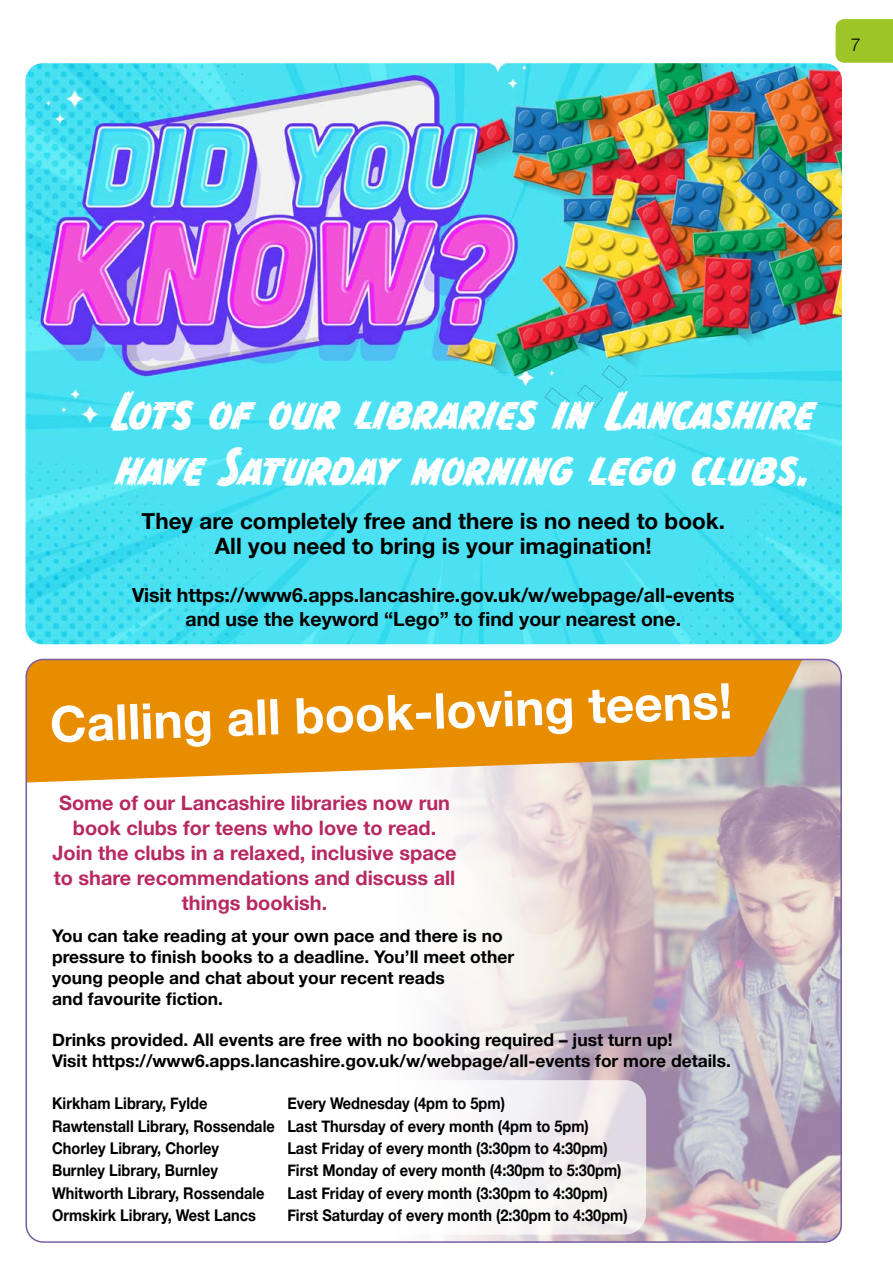
<style>
.page{position:relative;width:893px;height:1263px;background:#fff}
.page>*{position:absolute;margin:0;border:0;box-sizing:border-box;transform-origin:0 0}
.t1{font:700 49.5px "Helvetica Neue";color:#fff}
.t2{font:46.5px/55.8px "CC Monster Mash Worn";color:#fff}
.t3{font:700 22.5px/25.5px "Helvetica Neue";color:#000;text-align:center}
.t4{font:700 19.95px/24.9px "Helvetica Neue";color:#b82861;text-align:center}
.t5{font:700 19.5px/24px "Helvetica Neue";color:#000;text-align:center}
.t6{font:300 18px "Helvetica Neue";color:#000}
.t7{font:700 17.4px/20.9px "Helvetica Neue";color:#000}
.t8{font:700 16.2px/22.4px "Helvetica Neue";color:#000;scale:.9 1}
</style>
<div class="page">
<img style="left:433px;top:659px;width:408px;height:581px">
<div style="left:836px;top:19px;width:57px;height:44px;background:#9ec528"></div>
<img style="left:26px;top:63px;width:816px;height:581px">
<svg style="left:26px;top:659px;width:782px;height:124px;background:#e39621"></svg>
<svg style="left:39px;top:1080px;width:607px;height:154px"></svg>
<p class="t6" style="left:851px;top:30px;width:12px">7</p>
<h2 class="t2" style="left:113px;top:383px;width:703px">Lots of our libraries in Lancashire have Saturday morning lego clubs.</h2>
<h3 class="t3" style="left:142px;top:509px;width:585px">They are completely free and there is no need to book.<br>All you need to bring is your imagination!</h3>
<p class="t5" style="left:132px;top:584px;width:604px">Visit https://www6.apps.lancashire.gov.uk/w/webpage/all-events and use the keyword “Lego” to find your nearest one.</p>
<h1 class="t1" style="left:49px;top:686px;width:684px;rotate:-2deg">Calling all book-loving teens!</h1>
<p class="t4" style="left:53px;top:791px;width:406px">Some of our Lancashire libraries now run book clubs for teens who love to read.<br>Join the clubs in a relaxed, inclusive space to share recommendations and discuss all things bookish.</p>
<p class="t7" style="left:52px;top:926px;width:464px">You can take reading at your own pace and there is no pressure to finish books to a deadline. You’ll meet other young people and chat about your recent reads<br>and favourite fiction.</p>
<p class="t7" style="left:52px;top:1030px;width:680px">Drinks provided. All events are free with no booking required – just turn up!<br>Visit https://www6.apps.lancashire.gov.uk/w/webpage/all-events for more details.</p>
<p class="t8" style="left:52px;top:1093px;width:174px">Kirkham Library, Fylde</p>
<p class="t8" style="left:52px;top:1093px;width:598px;text-indent:235px">Every Wednesday (4pm to 5pm)<br>Rawtenstall Library, Rossendale Last Thursday of every month (4pm to 5pm)<br>Chorley Library, Chorley</p>
<p class="t8" style="left:287px;top:1137px;width:358px">Last Friday of every month (3:30pm to 4:30pm)</p>
<p class="t8" style="left:52px;top:1160px;width:186px">Burnley Library, Burnley</p>
<p class="t8" style="left:287px;top:1160px;width:373px">First Monday of every month (4:30pm to 5:30pm)</p>
<p class="t8" style="left:52px;top:1182px;width:238px">Whitworth Library, Rossendale</p>
<p class="t8" style="left:287px;top:1182px;width:358px">Last Friday of every month (3:30pm to 4:30pm)</p>
<p class="t8" style="left:52px;top:1205px;width:228px">Ormskirk Library, West Lancs</p>
<p class="t8" style="left:287px;top:1205px;width:380px">First Saturday of every month (2:30pm to 4:30pm)</p>
</div>
